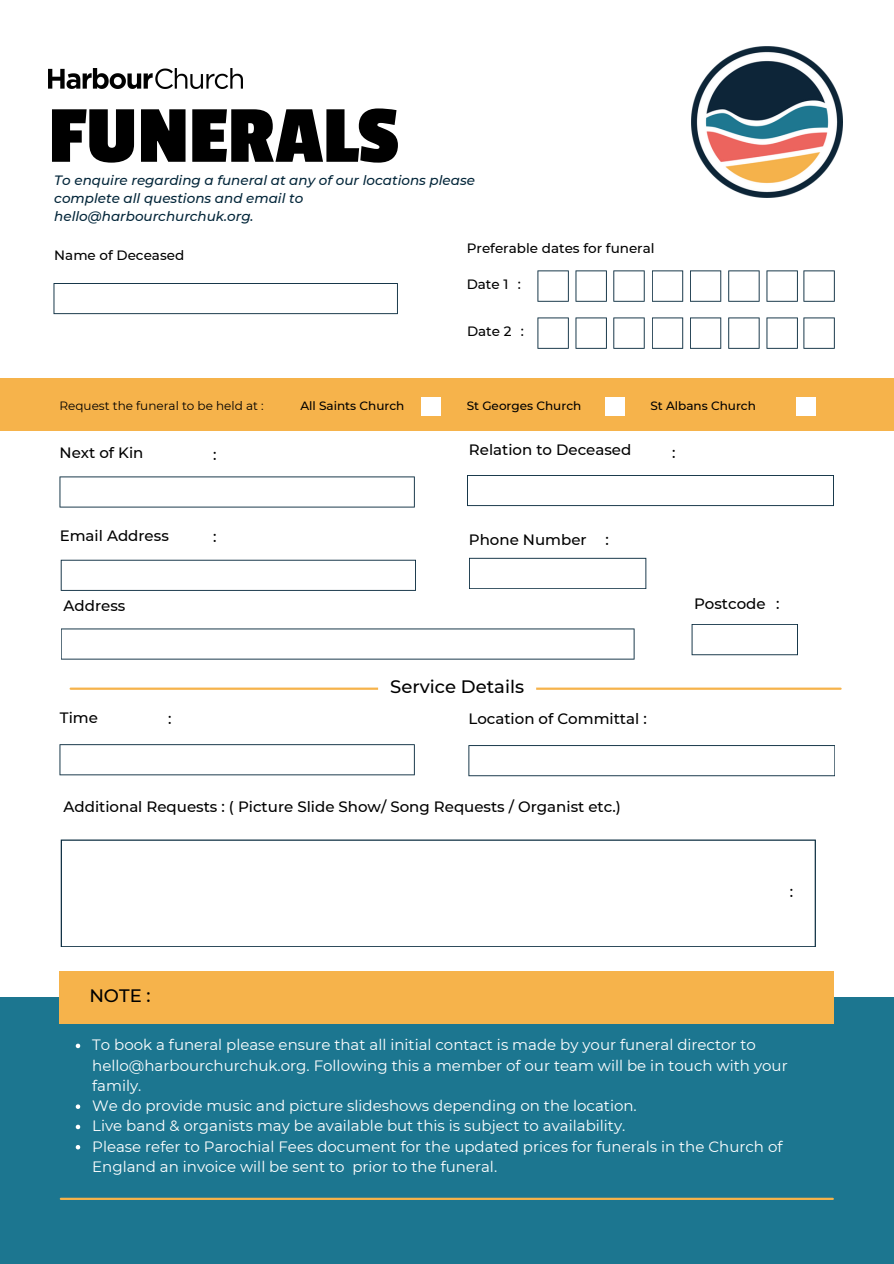
<style>
.page{position:relative;width:894px;height:1264px;background:#fff}
.page>*{position:absolute;margin:0;border:0;box-sizing:border-box;transform-origin:0 0}
.t1{font:700 84.45px "Passion One";color:#000}
.t2{font:500 18px "Montserrat";color:#000}
.t3{font:15px/20.2px "Montserrat";color:#fff}
.t4{font:500 15px "Montserrat";color:#000}
.t5{font:italic 500 13.5px/18px "Montserrat";color:#022539}
.t6{font:500 13.5px "Montserrat";color:#000}
.t7{font:500 12px "Montserrat";color:#000}
.t8{font:12px "Montserrat";color:#000}
</style>
<div class="page">
<div style="left:0;top:378px;width:893px;height:53px;background:#f6b34b"></div>
<div style="left:0;top:997px;width:893px;height:266px;background:#1c7690"></div>
<div style="left:60px;top:971px;width:773px;height:52px;background:#f6b34b"></div>
<div style="left:421px;top:397px;width:19px;height:18px;background:#fff"></div>
<hr style="left:61px;top:1197px;width:771px;height:2px;background:#f6b34b">
<svg style="left:53px;top:283px;width:345px;height:31px"></svg>
<svg style="left:537px;top:270px;width:31px;height:32px"></svg>
<svg style="left:575px;top:270px;width:31px;height:32px"></svg>
<svg style="left:537px;top:317px;width:31px;height:32px"></svg>
<svg style="left:575px;top:317px;width:31px;height:32px"></svg>
<svg style="left:613px;top:270px;width:31px;height:32px"></svg>
<svg style="left:613px;top:317px;width:31px;height:32px"></svg>
<svg style="left:652px;top:270px;width:31px;height:32px"></svg>
<svg style="left:652px;top:317px;width:31px;height:32px"></svg>
<svg style="left:690px;top:270px;width:31px;height:32px"></svg>
<svg style="left:690px;top:317px;width:31px;height:32px"></svg>
<svg style="left:728px;top:270px;width:31px;height:32px"></svg>
<svg style="left:766px;top:270px;width:31px;height:32px"></svg>
<svg style="left:728px;top:317px;width:31px;height:32px"></svg>
<svg style="left:766px;top:317px;width:31px;height:32px"></svg>
<svg style="left:803px;top:270px;width:31px;height:32px"></svg>
<svg style="left:803px;top:317px;width:31px;height:32px"></svg>
<svg style="left:59px;top:476px;width:355px;height:31px"></svg>
<svg style="left:467px;top:475px;width:366px;height:31px"></svg>
<hr style="left:71px;top:687px;width:769px;height:2px;background:#f6b34b">
<img style="left:691px;top:47px;width:150px;height:150px">
<img style="left:49px;top:69px;width:193px;height:20px">
<svg style="left:378px;top:687px;width:158px;height:3px"></svg>
<svg style="left:61px;top:559px;width:355px;height:32px"></svg>
<svg style="left:469px;top:558px;width:177px;height:31px"></svg>
<svg style="left:691px;top:624px;width:106px;height:31px"></svg>
<svg style="left:61px;top:628px;width:573px;height:31px"></svg>
<div style="left:605px;top:397px;width:19px;height:18px;background:#fff"></div>
<div style="left:796px;top:397px;width:19px;height:18px;background:#fff"></div>
<svg style="left:468px;top:745px;width:367px;height:31px"></svg>
<svg style="left:59px;top:744px;width:355px;height:31px"></svg>
<svg style="left:61px;top:839px;width:754px;height:108px"></svg>
<svg style="left:76px;top:1043px;width:4px;height:5px"></svg>
<svg style="left:76px;top:1104px;width:4px;height:4px"></svg>
<svg style="left:76px;top:1124px;width:4px;height:5px"></svg>
<svg style="left:76px;top:1145px;width:4px;height:4px"></svg>
<h1 class="t1" style="left:49px;top:91px;width:351px">FUNERALS</h1>
<p class="t5" style="left:54px;top:171px;width:422px">To enquire regarding a funeral at any of our locations please complete all questions and email to hello@harbourchurchuk.org.</p>
<p class="t6" style="left:54px;top:247px;width:131px">Name of Deceased</p>
<p class="t8" style="left:59px;top:398px;width:206px">Request the funeral to be held at :</p>
<p class="t4" style="left:59px;top:443px;width:85px">Next of Kin</p>
<p class="t4" style="left:213px;top:445px;width:5px">:</p>
<p class="t7" style="left:300px;top:398px;width:105px">All Saints Church</p>
<p class="t6" style="left:466px;top:240px;width:189px">Preferable dates for funeral</p>
<p class="t6" style="left:466px;top:276px;width:43px">Date 1</p>
<p class="t6" style="left:517px;top:276px;width:5px">:</p>
<p class="t6" style="left:467px;top:323px;width:46px">Date 2</p>
<p class="t6" style="left:520px;top:323px;width:5px">:</p>
<p class="t7" style="left:466px;top:398px;width:116px">St Georges Church</p>
<p class="t7" style="left:650px;top:398px;width:107px">St Albans Church</p>
<p class="t4" style="left:469px;top:441px;width:164px">Relation to Deceased</p>
<p class="t4" style="left:672px;top:443px;width:5px">:</p>
<p class="t4" style="left:60px;top:527px;width:111px">Email Address</p>
<p class="t4" style="left:469px;top:530px;width:141px">Phone Number :</p>
<p class="t4" style="left:213px;top:527px;width:5px">:</p>
<p class="t4" style="left:64px;top:596px;width:63px">Address</p>
<p class="t4" style="left:60px;top:708px;width:40px">Time</p>
<p class="t4" style="left:168px;top:709px;width:5px">:</p>
<p class="t2" style="left:390px;top:675px;width:135px">Service Details</p>
<p class="t4" style="left:468px;top:709px;width:180px">Location of Committal :</p>
<p class="t4" style="left:64px;top:797px;width:558px">Additional Requests : ( Picture Slide Show/ Song Requests / Organist etc.)</p>
<p class="t2" style="left:89px;top:984px;width:63px">NOTE :</p>
<p class="t4" style="left:693px;top:594px;width:87px">Postcode :</p>
<p class="t4" style="left:789px;top:882px;width:5px">:</p>
<p class="t3" style="left:92px;top:1034px;width:696px">To book a funeral please ensure that all initial contact is made by your funeral director to hello@harbourchurchuk.org. Following this a member of our team will be in touch with your family.<br>We do provide music and picture slideshows depending on the location.<br>Live band &amp; organists may be available but this is subject to availability.<br>Please refer to Parochial Fees document for the updated prices for funerals in the Church of England an invoice will be sent to prior to the funeral.</p>
</div>
